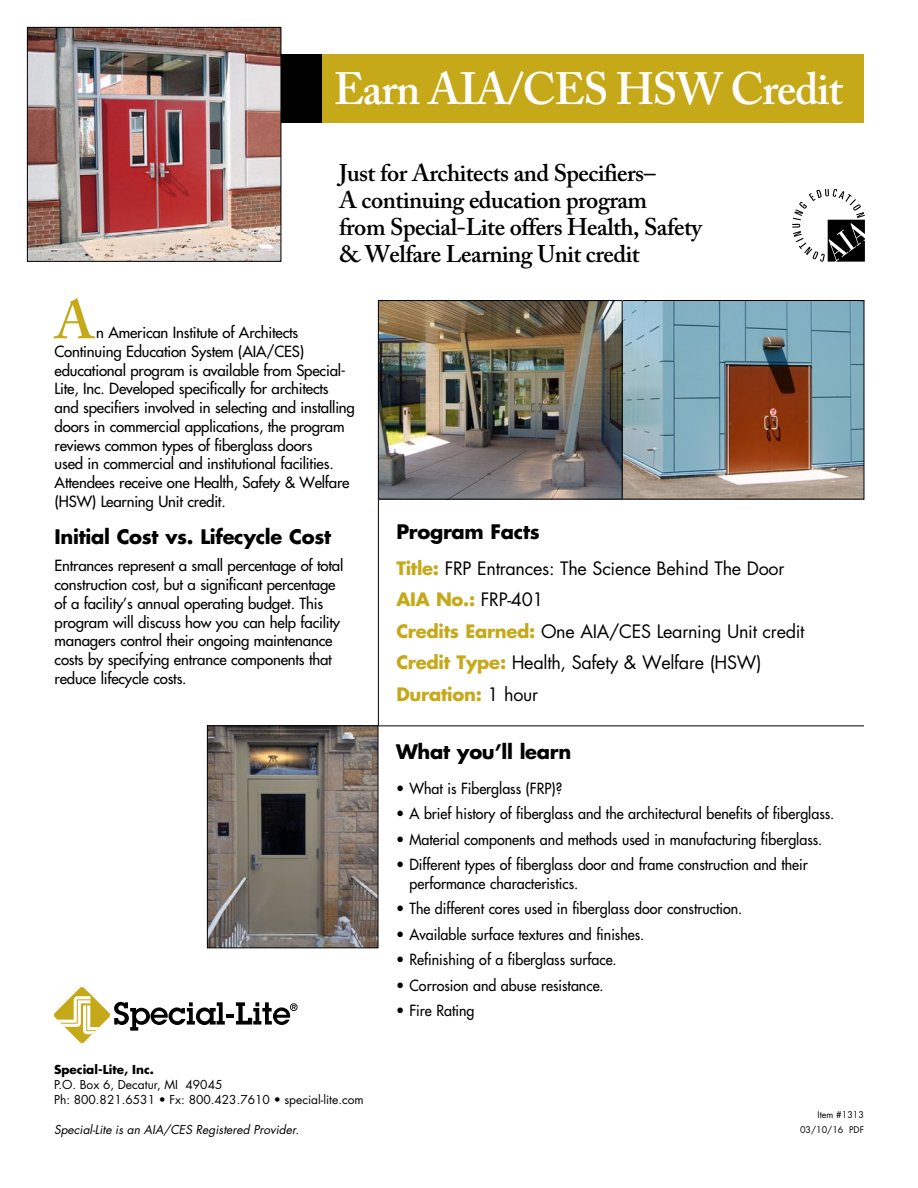
<style>
.page{position:relative;width:918px;height:1188px;background:#fff}
.page>*{position:absolute;margin:0;border:0;box-sizing:border-box;transform-origin:0 0}
.t1{font:600 54px "Adobe Caslon Pro";color:#c6a919}
.t2{font:600 45px "Adobe Caslon Pro";letter-spacing:-.025em;color:#fff}
.t3{font:600 24px/27px "Adobe Caslon Pro";letter-spacing:-.02em;color:#000}
.t4{font:700 19.5px "Futura Std";letter-spacing:-.015em;color:#000}
.t5{font:18px/31.5px "Futura Std";letter-spacing:-.015em;color:#000}
.t6{font:500 15px/18.8px "Futura Std";letter-spacing:-.01em;color:#000}
.t7{font:500 15px/18.8px "Futura Std";letter-spacing:-.01em;color:#000;scale:.95 1}
.t8{font:12px/15px "Futura";color:#000}
.t9{font:italic 12px "Futura";color:#000}
.t10{font:700 12px "Futura";color:#000}
.t11{font:9px/15px "Futura";color:#000;text-align:right}
.s1{font-weight:700;color:#c6a919}
</style>
<div class="page">
<img style="left:209px;top:727px;width:167px;height:219px">
<div style="left:207px;top:725px;width:171px;height:223px;border:1px solid #000"></div>
<img style="left:29px;top:29px;width:250px;height:231px">
<div style="left:27px;top:27px;width:254px;height:235px;border:1px solid #000"></div>
<img style="left:792px;top:189px;width:72px;height:73px">
<svg style="left:54px;top:987px;width:244px;height:56px"></svg>
<div style="left:281px;top:54px;width:42px;height:68px;background:#000"></div>
<div style="left:323px;top:54px;width:541px;height:68px;background:#c6a919"></div>
<img style="left:380px;top:302px;width:482px;height:196px">
<div style="left:622px;top:300px;width:242px;height:200px;border:1px solid #000"></div>
<hr style="left:379px;top:725px;width:485px;height:1px;background:#000">
<hr style="left:378px;top:499px;width:1px;height:227px;background:#000">
<div style="left:378px;top:300px;width:245px;height:200px;border:1px solid #000"></div>
<h2 class="t2" style="left:334px;top:62px;width:511px">Earn AIA/CES HSW Credit</h2>
<h3 class="t3" style="left:339px;top:159px;width:365px">Just for Architects and Specifiers–<br>A continuing education program<br>from Special-Lite offers Health, Safety &amp; Welfare Learning Unit credit</h3>
<h1 class="t1" style="left:55px;top:288px;width:42px">A</h1>
<p class="t6" style="left:55px;top:323px;width:302px;text-indent:42px">n American Institute of Architects Continuing Education System (AIA/CES) educational program is available from Special-Lite, Inc. Developed specifically for architects and specifiers involved in selecting and installing doors in commercial applications, the program reviews common types of fiberglass doors<br>used in commercial and institutional facilities.<br>Attendees receive one Health, Safety &amp; Welfare (HSW) Learning Unit credit.</p>
<h3 class="t4" style="left:55px;top:523px;width:278px">Initial Cost vs. Lifecycle Cost</h3>
<p class="t6" style="left:55px;top:557px;width:290px">Entrances represent a small percentage of total construction cost, but a significant percentage of a facility’s annual operating budget. This program will discuss how you can help facility managers control their ongoing maintenance costs by specifying entrance components that reduce lifecycle costs.</p>
<p class="t10" style="left:54px;top:1062px;width:101px">Special-Lite, Inc.</p>
<p class="t8" style="left:54px;top:1077px;width:311px">P.O. Box 6, Decatur, MI 49045<br>Ph: 800.821.6531 • Fx: 800.423.7610 • special-lite.com</p>
<p class="t9" style="left:54px;top:1122px;width:247px">Special-Lite is an AIA/CES Registered Provider.</p>
<h3 class="t4" style="left:396px;top:519px;width:145px">Program Facts</h3>
<p class="t5" style="left:396px;top:553px;width:410px"><span class="s1">Title:</span> FRP Entrances: The Science Behind The Door <span class="s1">AIA No.:</span> FRP-401<br><span class="s1">Credits Earned:</span> One AIA/CES Learning Unit credit <span class="s1">Credit Type:</span> Health, Safety &amp; Welfare (HSW)<br><span class="s1">Duration:</span> 1 hour</p>
<h3 class="t4" style="left:396px;top:739px;width:177px">What you’ll learn</h3>
<p class="t7" style="left:396px;top:779px;width:176px">• What is Fiberglass (FRP)?</p>
<p class="t7" style="left:396px;top:804px;width:463px">• A brief history of fiberglass and the architectural benefits of fiberglass.</p>
<p class="t7" style="left:396px;top:830px;width:450px">• Material components and methods used in manufacturing fiberglass.</p>
<p class="t7" style="left:410px;top:855px;width:421px;text-indent:-14px">• Different types of fiberglass door and frame construction and their performance characteristics.</p>
<p class="t7" style="left:396px;top:900px;width:366px">• The different cores used in fiberglass door construction.</p>
<p class="t7" style="left:396px;top:925px;width:263px">• Available surface textures and finishes.</p>
<p class="t7" style="left:396px;top:951px;width:234px">• Refinishing of a fiberglass surface.</p>
<p class="t7" style="left:396px;top:976px;width:220px">• Corrosion and abuse resistance.</p>
<p class="t7" style="left:396px;top:1002px;width:84px">• Fire Rating</p>
<p class="t11" style="left:800px;top:1107px;width:65px">Item #1313<br>03/10/16 PDF</p>
</div>
